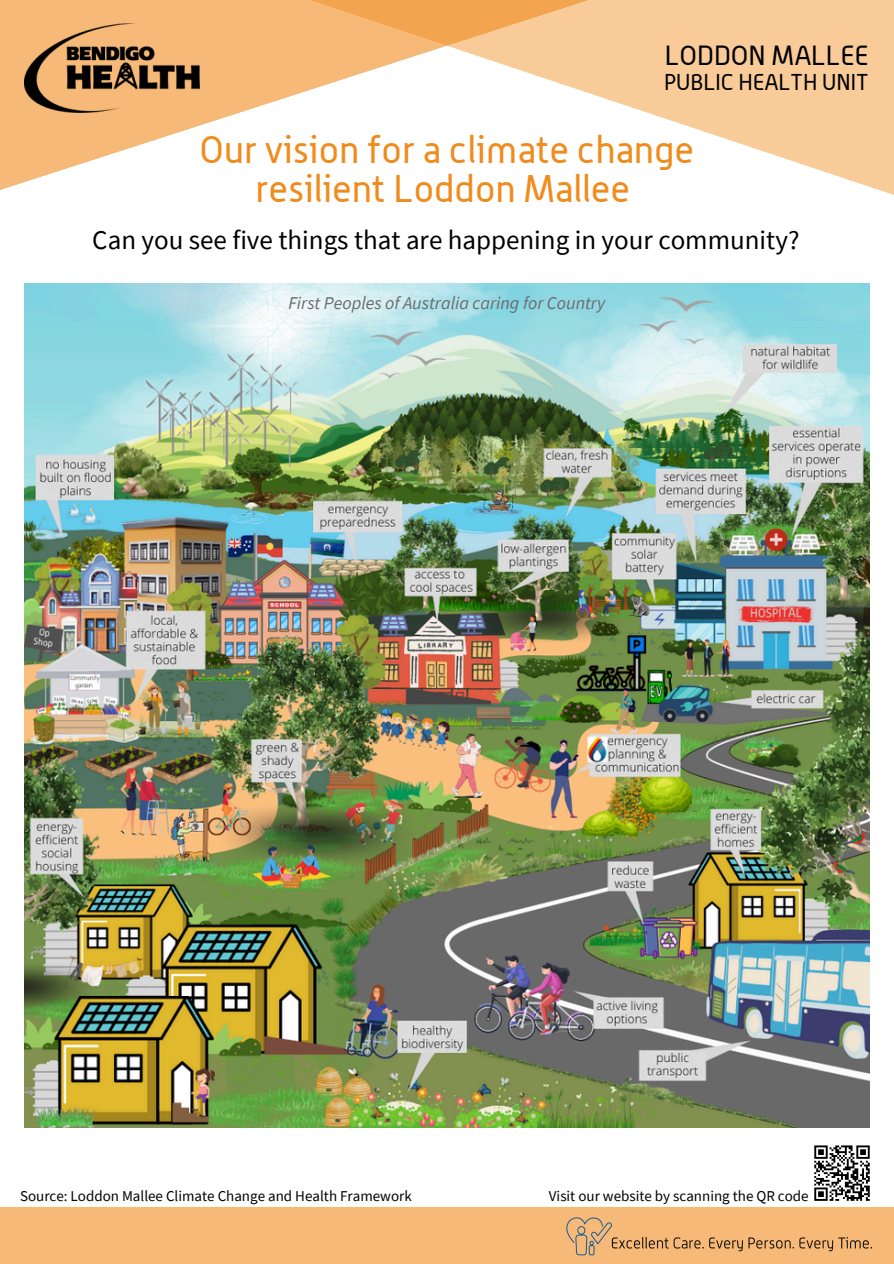
<style>
.page{position:relative;width:894px;height:1264px;background:#fff}
.page>*{position:absolute;margin:0;border:0;box-sizing:border-box;transform-origin:0 0}
.t1{font:37.5px/38.2px "Alwyn";color:#f08b1d;text-align:center}
.t2{font:27px "Source Sans Pro";color:#000}
.t3{font:27px "Alwyn";color:#000}
.t4{font:22.35px "Alwyn";color:#000}
.t5{font:italic 18px "Source Sans Pro";color:#696c6f}
.t6{font:15px "Source Sans Pro";color:#000}
</style>
<div class="page">
<img style="left:25px;top:283px;width:843px;height:844px">
<img style="left:629px;top:596px;width:20px;height:20px">
<svg style="left:814px;top:1145px;width:56px;height:56px"></svg>
<div style="left:0;top:0;width:48px;height:190px;background:#f6b977"></div>
<svg style="left:48px;top:0;width:845px;height:195px"></svg>
<div style="left:0;top:1207px;width:893px;height:56px;background:#f6b977"></div>
<img style="left:566px;top:1217px;width:307px;height:39px">
<img style="left:25px;top:23px;width:174px;height:89px">
<p class="t3" style="left:664px;top:39px;width:205px">LODDON MALLEE</p>
<p class="t4" style="left:664px;top:69px;width:206px">PUBLIC HEALTH UNIT</p>
<h1 class="t1" style="left:199px;top:131px;width:496px">Our vision for a climate change resilient Loddon Mallee</h1>
<p class="t2" style="left:92px;top:223px;width:708px">Can you see five things that are happening in your community?</p>
<p class="t5" style="left:288px;top:291px;width:318px">First Peoples of Australia caring for Country</p>
<p class="t6" style="left:20px;top:1185px;width:393px">Source: Loddon Mallee Climate Change and Health Framework</p>
<h2 class="t6" style="left:548px;top:1185px;width:261px">Visit our website by scanning the QR code</h2>
</div>
